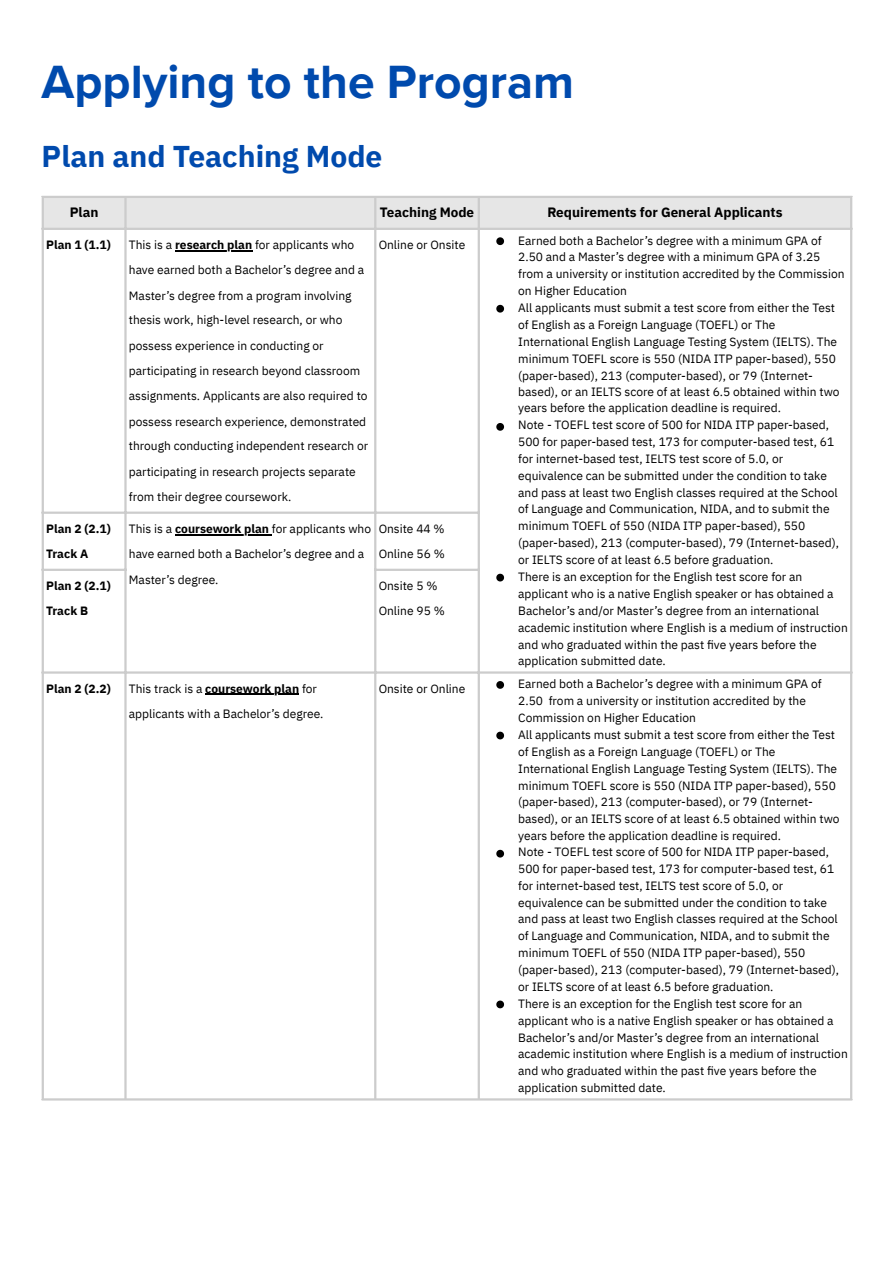
<style>
.page{position:relative;width:894px;height:1263px;background:#fff}
.page>*{position:absolute;margin:0;border:0;box-sizing:border-box;transform-origin:0 0}
.t1{font:700 48px "Proxima Nova";color:#004aad}
.t2{font:700 30px "IBM Plex Sans";color:#004aad}
.t3{font:700 13.5px "IBM Plex Sans";color:#000}
.t4{font:12px/16.8px "IBM Plex Sans";color:#000}
.t5{font:700 12px/24.8px "IBM Plex Sans";color:#000}
.s1{font-weight:700}
</style>
<div class="page">
<div style="left:44px;top:198px;width:805px;height:30px;background:#e6e6e6"></div>
<hr style="left:175px;top:250px;width:77px;height:1px;background:#000">
<svg style="left:496px;top:237px;width:8px;height:8px"></svg>
<svg style="left:496px;top:305px;width:8px;height:8px"></svg>
<svg style="left:496px;top:423px;width:8px;height:8px"></svg>
<svg style="left:496px;top:574px;width:8px;height:7px"></svg>
<hr style="left:175px;top:534px;width:97px;height:1px;background:#000">
<hr style="left:205px;top:694px;width:94px;height:1px;background:#000">
<svg style="left:496px;top:681px;width:8px;height:8px"></svg>
<svg style="left:496px;top:732px;width:8px;height:7px"></svg>
<svg style="left:496px;top:850px;width:8px;height:7px"></svg>
<svg style="left:496px;top:1000px;width:8px;height:8px"></svg>
<hr style="left:42px;top:198px;width:2px;height:900px;background:#ccc">
<hr style="left:124px;top:198px;width:3px;height:900px;background:#ccc">
<hr style="left:374px;top:198px;width:2px;height:900px;background:#ccc">
<hr style="left:477px;top:198px;width:3px;height:900px;background:#ccc">
<hr style="left:849px;top:198px;width:3px;height:900px;background:#ccc">
<hr style="left:42px;top:196px;width:810px;height:2px;background:#ccc">
<hr style="left:42px;top:228px;width:810px;height:2px;background:#ccc">
<hr style="left:42px;top:512px;width:438px;height:2px;background:#ccc">
<hr style="left:42px;top:569px;width:85px;height:2px;background:#ccc">
<hr style="left:374px;top:569px;width:106px;height:2px;background:#ccc">
<hr style="left:42px;top:671px;width:810px;height:3px;background:#ccc">
<hr style="left:42px;top:1098px;width:810px;height:2px;background:#ccc">
<h1 class="t1" style="left:42px;top:54px;width:534px">Applying to the Program</h1>
<h3 class="t2" style="left:42px;top:136px;width:342px">Plan and Teaching Mode</h3>
<p class="t3" style="left:70px;top:203px;width:30px">Plan</p>
<p class="t3" style="left:380px;top:203px;width:96px">Teaching Mode</p>
<p class="t3" style="left:547px;top:203px;width:236px">Requirements for General Applicants</p>
<p class="t5" style="left:46px;top:232px;width:66px">Plan 1 (1.1)</p>
<p class="t4" style="left:129px;top:232px;width:237px;line-height:24.8px">This is a <span class="s1">research plan</span> for applicants who have earned both a Bachelor’s degree and a</p>
<p class="t4" style="left:129px;top:283px;width:224px;line-height:24.8px">Master’s degree from a program involving thesis work, high-level research, or who</p>
<p class="t4" style="left:129px;top:333px;width:240px;line-height:24.8px">possess experience in conducting or participating in research beyond classroom assignments. Applicants are also required to</p>
<p class="t4" style="left:129px;top:409px;width:241px;line-height:24.8px">possess research experience, demonstrated through conducting independent research or</p>
<p class="t4" style="left:129px;top:459px;width:228px;line-height:24.8px">participating in research projects separate from their degree coursework.</p>
<p class="t4" style="left:378px;top:236px;width:88px">Online or Onsite</p>
<p class="t4" style="left:518px;top:232px;width:328px">Earned both a Bachelor’s degree with a minimum GPA of 2.50 and a Master’s degree with a minimum GPA of 3.25 from a university or institution accredited by the Commission on Higher Education</p>
<p class="t4" style="left:518px;top:299px;width:323px">All applicants must submit a test score from either the Test of English as a Foreign Language (TOEFL) or The International English Language Testing System (IELTS). The minimum TOEFL score is 550 (NIDA ITP paper-based), 550 (paper-based), 213 (computer-based), or 79 (Internet&shy;based), or an IELTS score of at least 6.5 obtained within two</p>
<p class="t4" style="left:518px;top:399px;width:264px">years before the application deadline is required.</p>
<p class="t4" style="left:518px;top:416px;width:322px">Note - TOEFL test score of 500 for NIDA ITP paper-based, 500 for paper-based test, 173 for computer-based test, 61 for internet-based test, IELTS test score of 5.0, or equivalence can be submitted under the condition to take and pass at least two English classes required at the School of Language and Communication, NIDA, and to submit the minimum TOEFL of 550 (NIDA ITP paper-based), 550 (paper-based), 213 (computer-based), 79 (Internet-based), or IELTS score of at least 6.5 before graduation.</p>
<p class="t4" style="left:518px;top:568px;width:331px">There is an exception for the English test score for an applicant who is a native English speaker or has obtained a Bachelor’s and/or Master’s degree from an international academic institution where English is a medium of instruction and who graduated within the past five years before the application submitted date.</p>
<p class="t5" style="left:46px;top:516px;width:66px">Plan 2 (2.1)<br>Track A</p>
<p class="t4" style="left:129px;top:516px;width:244px;line-height:24.8px">This is a <span class="s1">coursework plan</span> for applicants who have earned both a Bachelor’s degree and a</p>
<p class="t4" style="left:129px;top:571px;width:91px">Master’s degree.</p>
<p class="t4" style="left:378px;top:516px;width:68px;line-height:24.8px">Onsite 44 %<br>Online 56 %</p>
<p class="t5" style="left:46px;top:573px;width:66px">Plan 2 (2.1)<br>Track B</p>
<p class="t4" style="left:378px;top:573px;width:68px;line-height:24.8px">Onsite 5 %<br>Online 95 %</p>
<p class="t5" style="left:46px;top:676px;width:66px">Plan 2 (2.2)</p>
<p class="t4" style="left:129px;top:676px;width:196px;line-height:24.8px">This track is a <span class="s1">coursework plan</span> for applicants with a Bachelor’s degree.</p>
<p class="t4" style="left:378px;top:680px;width:88px">Onsite or Online</p>
<p class="t4" style="left:518px;top:675px;width:305px">Earned both a Bachelor’s degree with a minimum GPA of<br>2.50 from a university or institution accredited by the<br>Commission on Higher Education</p>
<p class="t4" style="left:518px;top:726px;width:323px">All applicants must submit a test score from either the Test of English as a Foreign Language (TOEFL) or The International English Language Testing System (IELTS). The minimum TOEFL score is 550 (NIDA ITP paper-based), 550 (paper-based), 213 (computer-based), or 79 (Internet&shy;based), or an IELTS score of at least 6.5 obtained within two years before the application deadline is required.</p>
<p class="t4" style="left:518px;top:843px;width:322px">Note - TOEFL test score of 500 for NIDA ITP paper-based, 500 for paper-based test, 173 for computer-based test, 61 for internet-based test, IELTS test score of 5.0, or equivalence can be submitted under the condition to take and pass at least two English classes required at the School of Language and Communication, NIDA, and to submit the minimum TOEFL of 550 (NIDA ITP paper-based), 550 (paper-based), 213 (computer-based), 79 (Internet-based), or IELTS score of at least 6.5 before graduation.</p>
<p class="t4" style="left:518px;top:995px;width:331px">There is an exception for the English test score for an applicant who is a native English speaker or has obtained a Bachelor’s and/or Master’s degree from an international academic institution where English is a medium of instruction and who graduated within the past five years before the application submitted date.</p>
</div>
